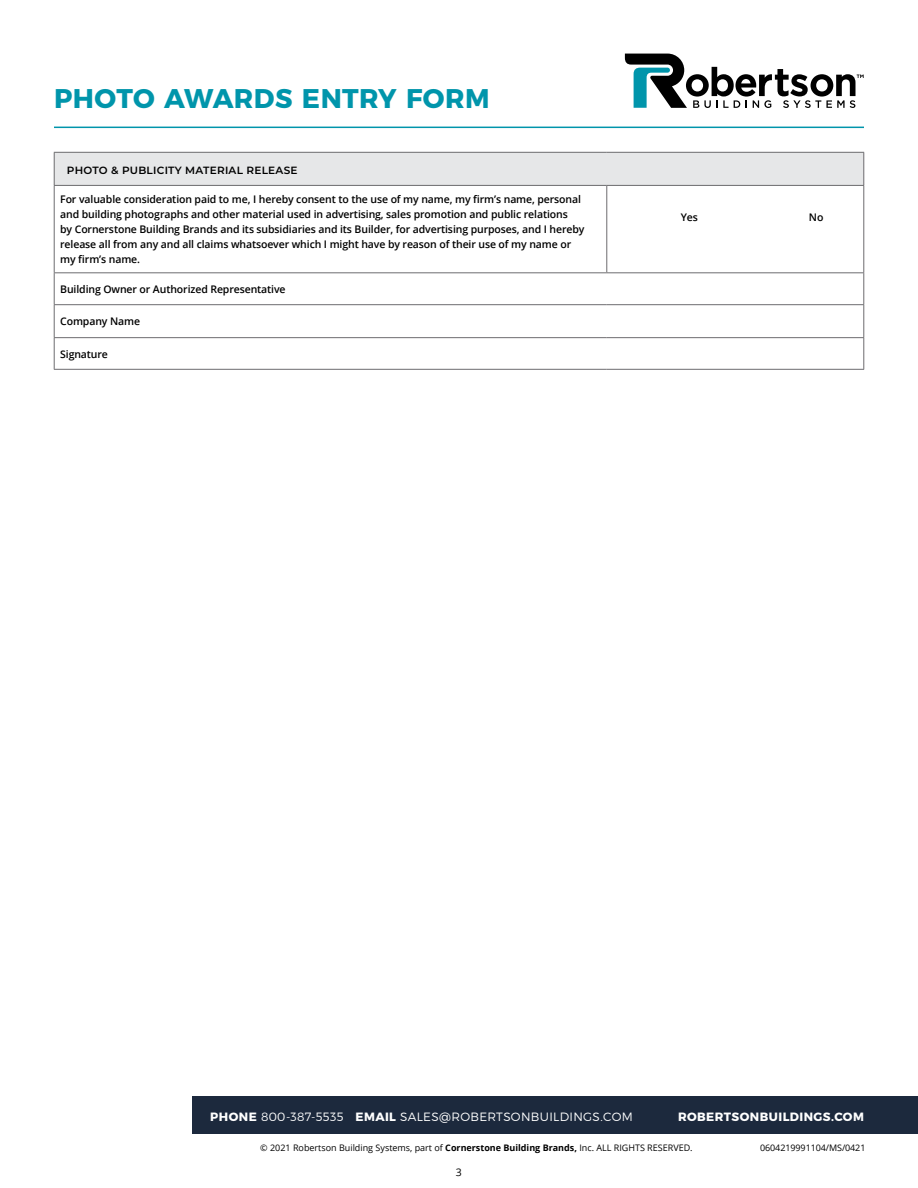
<style>
.page{position:relative;width:918px;height:1188px;background:#fff}
.page>*{position:absolute;margin:0;border:0;box-sizing:border-box;transform-origin:0 0}
.t1{font:700 27px "Montserrat";letter-spacing:.015em;color:#0095ab}
.t2{font:300 12px "Montserrat";letter-spacing:.025em;color:#fff}
.t3{font:700 12px "Montserrat";letter-spacing:.04em;color:#fff}
.t4{font:600 10.5px/15px "Open Sans";letter-spacing:-.01em;color:#000}
.t5{font:600 10.5px "Montserrat";letter-spacing:.025em;color:#000}
.t6{font:10.5px "Open Sans";color:#000}
.t7{font:9px "Open Sans";color:#000}
.s1{font-weight:700}
</style>
<div class="page">
<hr style="left:54px;top:127px;width:810px;height:1px;background:#0095ab">
<div style="left:192px;top:1097px;width:726px;height:37px;background:#1c293d"></div>
<svg style="left:625px;top:54px;width:239px;height:54px"></svg>
<div style="left:54px;top:152px;width:810px;height:33px;background:#e6e7e8"></div>
<hr style="left:54px;top:152px;width:553px;height:1px;background:#6d6c6f">
<hr style="left:54px;top:153px;width:1px;height:32px;background:#6d6c6f">
<hr style="left:607px;top:152px;width:257px;height:1px;background:#6d6c6f">
<hr style="left:863px;top:153px;width:1px;height:32px;background:#6d6c6f">
<hr style="left:54px;top:185px;width:553px;height:1px;background:#6d6c6f">
<hr style="left:54px;top:186px;width:1px;height:86px;background:#6d6c6f">
<hr style="left:607px;top:185px;width:257px;height:1px;background:#6d6c6f">
<hr style="left:606px;top:186px;width:1px;height:86px;background:#6d6c6f">
<hr style="left:863px;top:186px;width:1px;height:86px;background:#6d6c6f">
<hr style="left:54px;top:272px;width:553px;height:1px;background:#6d6c6f">
<hr style="left:54px;top:273px;width:1px;height:31px;background:#6d6c6f">
<hr style="left:607px;top:272px;width:257px;height:1px;background:#6d6c6f">
<hr style="left:863px;top:273px;width:1px;height:31px;background:#6d6c6f">
<hr style="left:54px;top:304px;width:553px;height:1px;background:#6d6c6f">
<hr style="left:54px;top:305px;width:1px;height:32px;background:#6d6c6f">
<hr style="left:607px;top:304px;width:257px;height:1px;background:#6d6c6f">
<hr style="left:863px;top:305px;width:1px;height:32px;background:#6d6c6f">
<hr style="left:54px;top:337px;width:553px;height:1px;background:#6d6c6f">
<hr style="left:54px;top:338px;width:1px;height:31px;background:#6d6c6f">
<hr style="left:607px;top:337px;width:257px;height:1px;background:#6d6c6f">
<hr style="left:863px;top:338px;width:1px;height:31px;background:#6d6c6f">
<hr style="left:54px;top:369px;width:553px;height:1px;background:#6d6c6f">
<hr style="left:607px;top:369px;width:257px;height:1px;background:#6d6c6f">
<h1 class="t1" style="left:54px;top:76px;width:437px">PHOTO AWARDS ENTRY FORM</h1>
<p class="t5" style="left:67px;top:163px;width:232px">PHOTO &amp; PUBLICITY MATERIAL RELEASE</p>
<p class="t4" style="left:60px;top:192px;width:526px">For valuable consideration paid to me, I hereby consent to the use of my name, my firm’s name, personal and building photographs and other material used in advertising, sales promotion and public relations<br>by Cornerstone Building Brands and its subsidiaries and its Builder, for advertising purposes, and I hereby release all from any and all claims whatsoever which I might have by reason of their use of my name or my firm’s name.</p>
<p class="t4" style="left:60px;top:281px;width:227px">Building Owner or Authorized Representative</p>
<p class="t4" style="left:60px;top:314px;width:82px">Company Name</p>
<p class="t4" style="left:60px;top:346px;width:49px">Signature</p>
<p class="t4" style="left:681px;top:210px;width:19px">Yes</p>
<p class="t4" style="left:809px;top:210px;width:16px">No</p>
<p class="t2" style="left:210px;top:1107px;width:424px"><span class="s1">PHONE</span> 800-387-5535 <span class="s1">EMAIL</span> SALES@ROBERTSONBUILDINGS.COM</p>
<p class="t3" style="left:678px;top:1106px;width:187px">ROBERTSONBUILDINGS.COM</p>
<p class="t7" style="left:260px;top:1141px;width:434px">© 2021 Robertson Building Systems, part of <span class="s1">Cornerstone Building Brands,</span> Inc. ALL RIGHTS RESERVED.</p>
<p class="t6" style="left:456px;top:1165px;width:8px">3</p>
<p class="t7" style="left:760px;top:1142px;width:107px">0604219991104/MS/0421</p>
</div>
